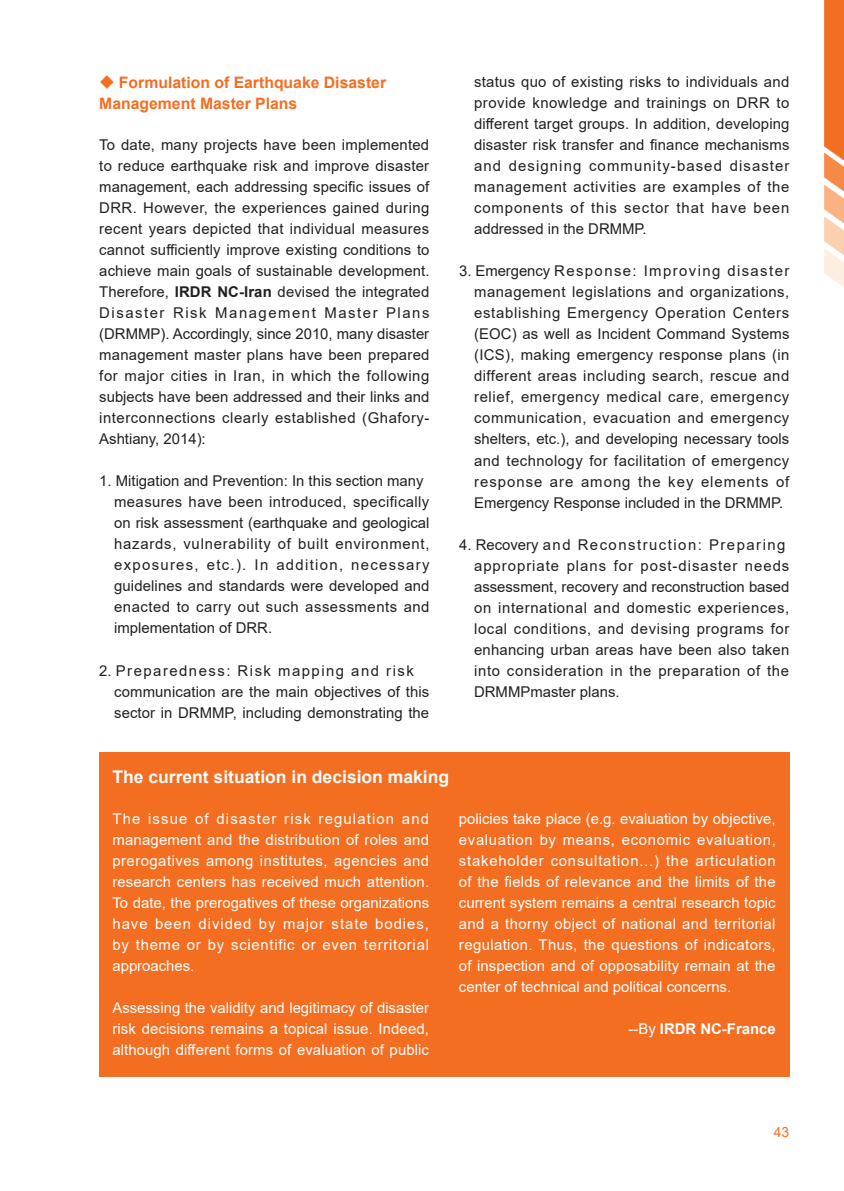
<style>
.page{position:relative;width:844px;height:1191px;background:#fff}
.page>*{position:absolute;margin:0;border:0;box-sizing:border-box;transform-origin:0 0}
.t1{font:700 17.5px "Arial";color:#fff}
.t2{font:700 15.75px/21px "Arial";color:#f36e21}
.t3{font:14.88px/21px "Arial";letter-spacing:.025em;color:#231f20;text-align:justify}
.t4{font:14.88px/21px "Arial";letter-spacing:.005em;color:#fff;text-align:justify}
.t5{font:14.88px/21px "Arial";letter-spacing:.045em;color:#231f20}
.t6{font:700 14.88px "Arial";color:#fff}
.t7{font:14px "Arial";color:#f36e21}
.s1{font-family:"Adobe Song Std";font-weight:300}
.s2{font-weight:700}
.s3{font-weight:400}
</style>
<div class="page">
<svg style="left:824px;top:0;width:19px;height:286px;background:#f69b64"></svg>
<div style="left:99px;top:753px;width:690px;height:323px;background:#f36e21"></div>
<p class="t2" style="left:99px;top:72px;width:288px"><span class="s1">◆</span> Formulation of Earthquake Disaster<br>Management Master Plans</p>
<p class="t3" style="left:99px;top:134px;width:332px">To date, many projects have been implemented to reduce earthquake risk and improve disaster management, each addressing specific issues of DRR. However, the experiences gained during recent years depicted that individual measures cannot sufficiently improve existing conditions to achieve main goals of sustainable development.<br>Therefore, <span class="s2">IRDR NC-Iran</span> devised the integrated Disaster Risk Management Master Plans (DRMMP). Accordingly, since 2010, many disaster management master plans have been prepared for major cities in Iran, in which the following subjects have been addressed and their links and interconnections clearly established (Ghafory-Ashtiany, 2014):</p>
<p class="t3" style="left:114px;top:470px;width:317px;text-align:left;text-indent:-15px">1. Mitigation and Prevention: In this section many measures have been introduced, specifically on risk assessment (earthquake and geological hazards, vulnerability of built environment, exposures, etc.). In addition, necessary guidelines and standards were developed and enacted to carry out such assessments and implementation of DRR.</p>
<p class="t3" style="left:114px;top:659px;width:316px;text-align:left;text-indent:-15px">2. Preparedness: Risk mapping and risk communication are the main objectives of this sector in DRMMP, including demonstrating the</p>
<p class="t3" style="left:474px;top:71px;width:317px">status quo of existing risks to individuals and provide knowledge and trainings on DRR to different target groups. In addition, developing disaster risk transfer and finance mechanisms and designing community-based disaster management activities are examples of the components of this sector that have been addressed in the DRMMP.</p>
<p class="t3" style="left:474px;top:260px;width:317px;text-indent:-15px">3. Emergency Response: Improving disaster management legislations and organizations, establishing Emergency Operation Centers (EOC) as well as Incident Command Systems (ICS), making emergency response plans (in different areas including search, rescue and relief, emergency medical care, emergency communication, evacuation and emergency shelters, etc.), and developing necessary tools and technology for facilitation of emergency response are among the key elements of Emergency Response included in the DRMMP.</p>
<p class="t5" style="left:474px;top:534px;width:317px;text-indent:-15px">4. Recovery and Reconstruction: Preparing appropriate plans for post-disaster needs assessment, recovery and reconstruction based on international and domestic experiences, local conditions, and devising programs for enhancing urban areas have been also taken into consideration in the preparation of the DRMMPmaster plans.</p>
<p class="t1" style="left:112px;top:764px;width:338px">The current situation in decision making</p>
<p class="t4" style="left:112px;top:808px;width:318px">The issue of disaster risk regulation and management and the distribution of roles and prerogatives among institutes, agencies and research centers has received much attention.<br>To date, the prerogatives of these organizations have been divided by major state bodies, by theme or by scientific or even territorial approaches.</p>
<p class="t4" style="left:112px;top:997px;width:318px">Assessing the validity and legitimacy of disaster risk decisions remains a topical issue. Indeed, although different forms of evaluation of public</p>
<p class="t4" style="left:459px;top:808px;width:318px">policies take place (e.g. evaluation by objective, evaluation by means, economic evaluation, stakeholder consultation...) the articulation of the fields of relevance and the limits of the current system remains a central research topic and a thorny object of national and territorial regulation. Thus, the questions of indicators, of inspection and of opposability remain at the center of technical and political concerns.</p>
<p class="t6" style="left:628px;top:1018px;width:149px"><span class="s3">--By</span> IRDR NC-France</p>
<p class="t7" style="left:773px;top:1122px;width:17px">43</p>
</div>
